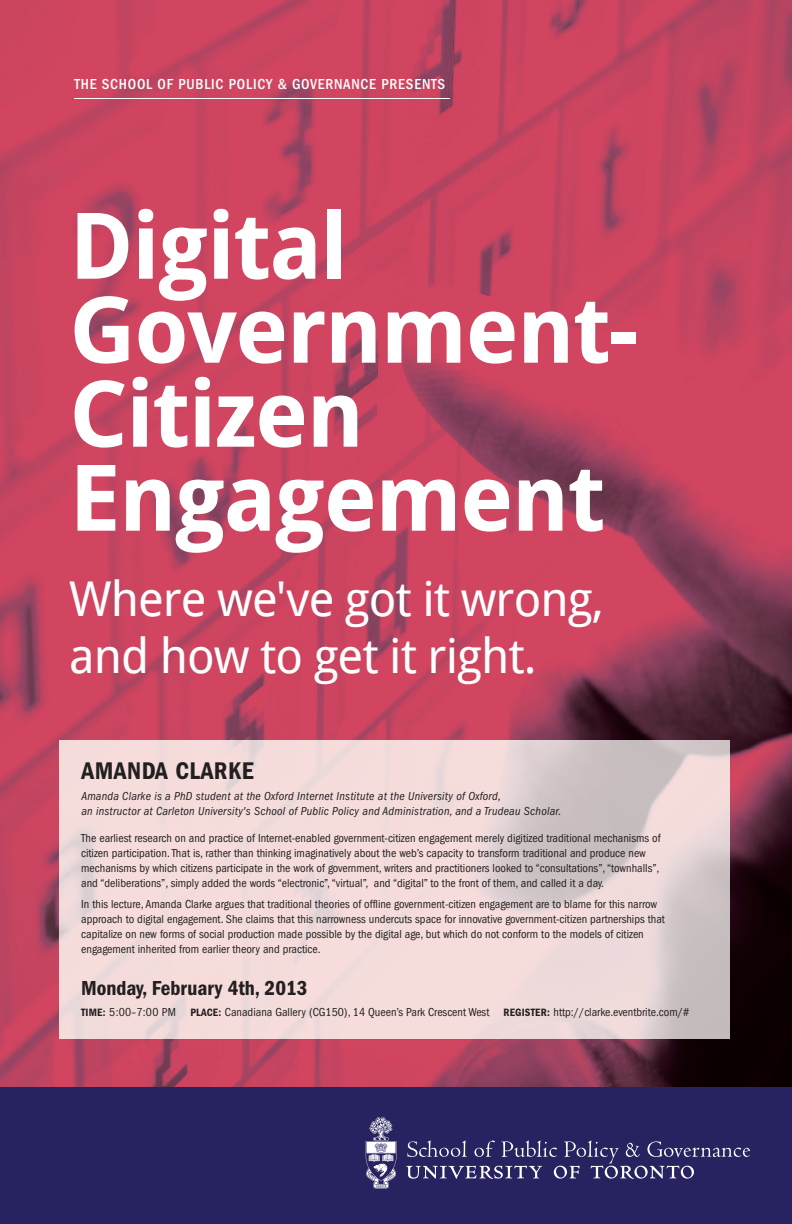
<style>
.page{position:relative;width:792px;height:1224px;background:#fff}
.page>*{position:absolute;margin:0;border:0;box-sizing:border-box;transform-origin:0 0}
.t1{font:700 92px/84px "Droid Sans";letter-spacing:-.02em;color:#fff}
.t2{font:48px/57px "Droid Sans";letter-spacing:-.02em;color:#fff}
.t3{font:600 condensed 25px "Franklin Gothic";letter-spacing:.02em;color:#231f20}
.t4{font:600 condensed 21px "Franklin Gothic";color:#231f20}
.t5{font:500 condensed 15px "Franklin Gothic";letter-spacing:.05em;color:#fff}
.t6{font:condensed 12px/15px "Franklin Gothic";color:#231f20}
.t7{font:italic condensed 12px/15px "Franklin Gothic";letter-spacing:.02em;color:#231f20}
.s1{font-weight:600;font-size:11px}
</style>
<div class="page">
<img style="left:0;top:0;width:792px;height:1088px">
<div style="left:0;top:1088px;width:792px;height:136px;background:#272360"></div>
<svg style="left:406px;top:1141px;width:344px;height:38px"></svg>
<svg style="left:366px;top:1117px;width:30px;height:72px"></svg>
<hr style="left:75px;top:98px;width:375px;height:1px;background:#fff">
<img style="left:59px;top:740px;width:670px;height:299px">
<p class="t5" style="left:74px;top:75px;width:372px">THE SCHOOL OF PUBLIC POLICY &amp; GOVERNANCE PRESENTS</p>
<h1 class="t1" style="left:69px;top:201px;width:571px">Digital<br>Government-<br>Citizen<br>Engagement</h1>
<h2 class="t2" style="left:69px;top:569px;width:536px">Where we've got it wrong, and how to get it right.</h2>
<h3 class="t3" style="left:81px;top:756px;width:174px">AMANDA CLARKE</h3>
<p class="t7" style="left:81px;top:788px;width:481px">Amanda Clarke is a PhD student at the Oxford Internet Institute at the University of Oxford,<br>an instructor at Carleton University's School of Public Policy and Administration, and a Trudeau Scholar.</p>
<p class="t6" style="left:81px;top:831px;width:581px">The earliest research on and practice of Internet-enabled government-citizen engagement merely digitized traditional mechanisms of citizen participation. That is, rather than thinking imaginatively about the web’s capacity to transform traditional and produce new mechanisms by which citizens participate in the work of government, writers and practitioners looked to “consultations”, “townhalls”, and “deliberations”, simply added the words “electronic”, “virtual”, and “digital” to the front of them, and called it a day.</p>
<p class="t6" style="left:81px;top:897px;width:585px">In this lecture, Amanda Clarke argues that traditional theories of offline government-citizen engagement are to blame for this narrow approach to digital engagement. She claims that this narrowness undercuts space for innovative government-citizen partnerships that capitalize on new forms of social production made possible by the digital age, but which do not conform to the models of citizen engagement inherited from earlier theory and practice.</p>
<h3 class="t4" style="left:81px;top:976px;width:228px">Monday, February 4th, 2013</h3>
<p class="t6" style="left:81px;top:1004px;width:610px"><span class="s1">TIME:</span> 5:00–7:00 PM <span class="s1">PLACE:</span> Canadiana Gallery (CG150), 14 Queen’s Park Crescent West <span class="s1">REGISTER:</span> http://clarke.eventbrite.com/#</p>
</div>
